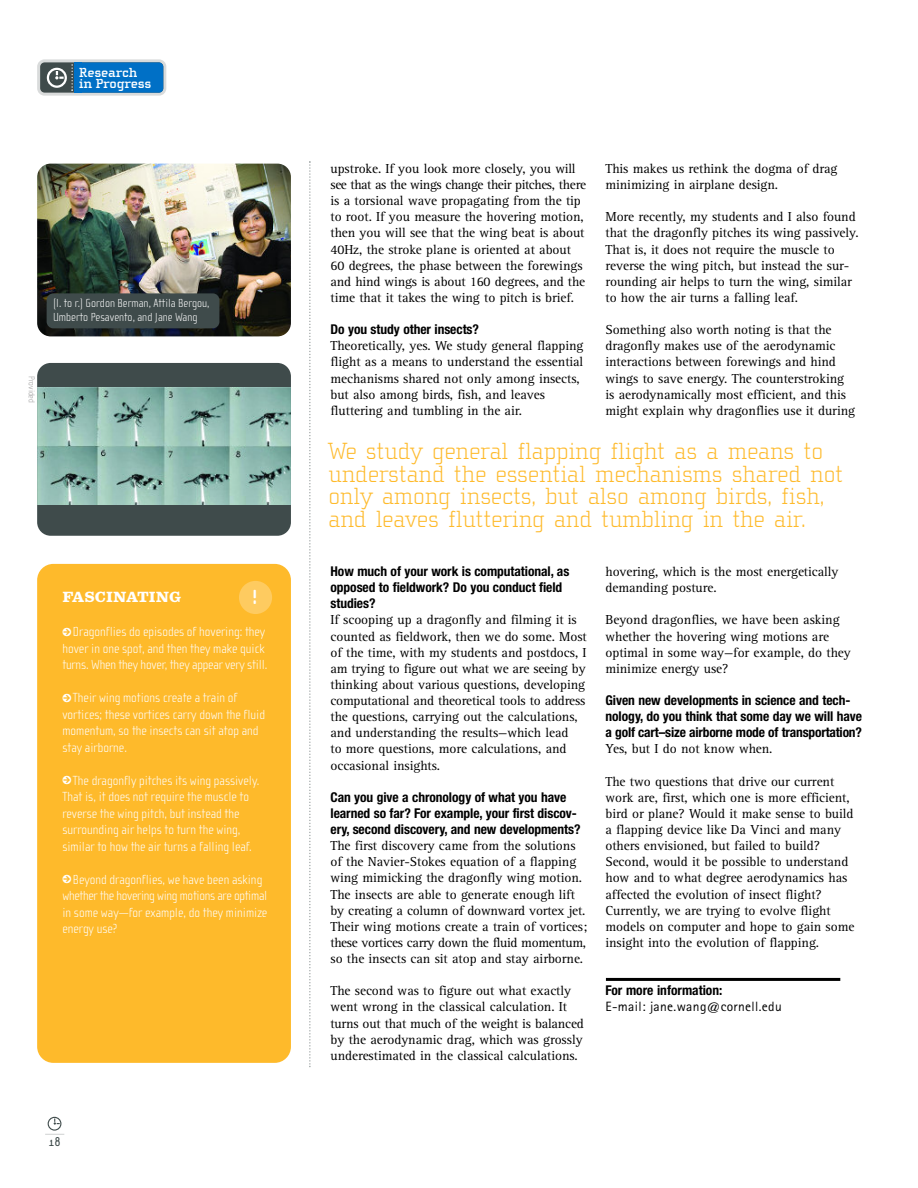
<style>
.page{position:relative;width:918px;height:1188px;background:#fff}
.page>*{position:absolute;margin:0;border:0;box-sizing:border-box;transform-origin:0 0}
.t1{font:30px "Cholla Unicase";color:#fff}
.t2{font:100 24px/22.5px "Cholla Slab";letter-spacing:-.015em;color:#feba2b}
.t3{font:13.5px/16.2px "Rotis Serif";letter-spacing:-.005em;color:#000}
.t4{font:100 13.5px/16.5px "Cholla Sans";color:#fff}
.t5{font:700 condensed 13.5px/16.2px "Helvetica Neue";letter-spacing:-.005em;color:#000}
.t6{font:13.5px "Rotis Sans Serif";letter-spacing:.025em;color:#000}
.t7{font:700 13.5px/10.5px "Cholla Slab";letter-spacing:-.01em;color:#fff}
.t8{font:700 13.5px "Belizio";color:#fff}
.t9{font:13.5px "Platelet";color:#3f4b4b}
.t10{font:100 12px/13.8px "Cholla Sans";color:#fff}
.t11{font:100 9px "Cholla Sans";color:#999}
.s1{font-family:"Arrow Dynamic";font-weight:700;font-size:9px}
</style>
<div class="page">
<svg style="left:45px;top:1117px;width:19px;height:18px"></svg>
<svg style="left:309px;top:161px;width:2px;height:906px"></svg>
<div style="left:37px;top:363px;width:254px;height:173px;background:#3f4b4b;border-radius:14px"></div>
<img style="left:37px;top:387px;width:254px;height:117px">
<img style="left:38px;top:164px;width:253px;height:172px;border-radius:14px">
<hr style="left:606px;top:978px;width:234px;height:3px;background:#000">
<div style="left:47px;top:293px;width:172px;height:35px;background:#3f4b4b;border-radius:7px"></div>
<div style="left:37px;top:564px;width:254px;height:499px;background:#feba2b;border-radius:16px"></div>
<div style="left:239px;top:581px;width:33px;height:33px;background:#fecb60;border-radius:50%"></div>
<svg style="left:37px;top:59px;width:129px;height:37px;background:#4385b6"></svg>
<p class="t7" style="left:79px;top:67px;width:74px">Research in Progress</p>
<p class="t10" style="left:53px;top:296px;width:158px">(l. to r.) Gordon Berman, Attila Bergou,<br>Umberto Pesavento, and Jane Wang</p>
<p class="t11" style="left:37px;top:376px;width:28px;rotate:90deg">Provided</p>
<h1 class="t1" style="left:251px;top:576px;width:9px">!</h1>
<p class="t8" style="left:62px;top:589px;width:120px">FASCINATING</p>
<p class="t4" style="left:62px;top:623px;width:206px"><span class="s1">£</span> Dragonflies do episodes of hovering: they hover in one spot, and then they make quick turns. When they hover, they appear very still.</p>
<p class="t4" style="left:62px;top:689px;width:204px"><span class="s1">£</span> Their wing motions create a train of vortices; these vortices carry down the fluid momentum, so the insects can sit atop and stay airborne.</p>
<p class="t4" style="left:62px;top:772px;width:199px"><span class="s1">£</span> The dragonfly pitches its wing passively.<br>That is, it does not require the muscle to reverse the wing pitch, but instead the surrounding air helps to turn the wing, similar to how the air turns a falling leaf.</p>
<p class="t4" style="left:62px;top:871px;width:206px"><span class="s1">£</span> Beyond dragonflies, we have been asking whether the hovering wing motions are optimal in some way—for example, do they minimize energy use?</p>
<p class="t9" style="left:48px;top:1133px;width:14px">18</p>
<p class="t3" style="left:331px;top:162px;width:257px">upstroke. If you look more closely, you will see that as the wings change their pitches, there is a torsional wave propagating from the tip to root. If you measure the hovering motion, then you will see that the wing beat is about 40Hz, the stroke plane is oriented at about 60 degrees, the phase between the forewings and hind wings is about 160 degrees, and the time that it takes the wing to pitch is brief.</p>
<p class="t5" style="left:331px;top:321px;width:150px">Do you study other insects?</p>
<p class="t3" style="left:331px;top:339px;width:255px">Theoretically, yes. We study general flapping flight as a means to understand the essential mechanisms shared not only among insects, but also among birds, fish, and leaves fluttering and tumbling in the air.</p>
<p class="t3" style="left:606px;top:162px;width:234px">This makes us rethink the dogma of drag minimizing in airplane design.</p>
<p class="t3" style="left:606px;top:210px;width:255px">More recently, my students and I also found that the dragonfly pitches its wing passively.<br>That is, it does not require the muscle to reverse the wing pitch, but instead the sur&shy;rounding air helps to turn the wing, similar to how the air turns a falling leaf.</p>
<p class="t3" style="left:606px;top:323px;width:251px">Something also worth noting is that the dragonfly makes use of the aerodynamic interactions between forewings and hind wings to save energy. The counterstroking is aerodynamically most efficient, and this might explain why dragonflies use it during</p>
<h2 class="t2" style="left:328px;top:440px;width:516px">We study general flapping flight as a means to understand the essential mechanisms shared not only among insects, but also among birds, fish, and leaves fluttering and tumbling in the air.</h2>
<p class="t5" style="left:331px;top:563px;width:240px">How much of your work is computational, as opposed to fieldwork? Do you conduct field studies?</p>
<p class="t3" style="left:331px;top:613px;width:258px">If scooping up a dragonfly and filming it is counted as fieldwork, then we do some. Most of the time, with my students and postdocs, I am trying to figure out what we are seeing by thinking about various questions, developing computational and theoretical tools to address the questions, carrying out the calculations, and understanding the results—which lead<br>to more questions, more calculations, and occasional insights.</p>
<p class="t5" style="left:331px;top:789px;width:252px">Can you give a chronology of what you have learned so far? For example, your first discov&shy;ery, second discovery, and new developments?</p>
<p class="t3" style="left:331px;top:839px;width:258px">The first discovery came from the solutions of the Navier-Stokes equation of a flapping wing mimicking the dragonfly wing motion.<br>The insects are able to generate enough lift by creating a column of downward vortex jet.<br>Their wing motions create a train of vortices; these vortices carry down the fluid momentum, so the insects can sit atop and stay airborne.</p>
<p class="t3" style="left:331px;top:984px;width:255px">The second was to figure out what exactly went wrong in the classical calculation. It turns out that much of the weight is balanced by the aerodynamic drag, which was grossly underestimated in the classical calculations.</p>
<p class="t3" style="left:606px;top:565px;width:235px">hovering, which is the most energetically demanding posture.</p>
<p class="t3" style="left:606px;top:613px;width:247px">Beyond dragonflies, we have been asking whether the hovering wing motions are optimal in some way—for example, do they minimize energy use?</p>
<p class="t5" style="left:606px;top:692px;width:258px">Given new developments in science and tech&shy;nology, do you think that some day we will have a golf cart–size airborne mode of transportation?</p>
<p class="t3" style="left:606px;top:742px;width:169px">Yes, but I do not know when.</p>
<p class="t3" style="left:606px;top:774px;width:250px">The two questions that drive our current work are, first, which one is more efficient, bird or plane? Would it make sense to build a flapping device like Da Vinci and many others envisioned, but failed to build?<br>Second, would it be possible to understand how and to what degree aerodynamics has affected the evolution of insect flight?<br>Currently, we are trying to evolve flight models on computer and hope to gain some insight into the evolution of flapping.</p>
<p class="t5" style="left:606px;top:982px;width:118px">For more information:</p>
<p class="t6" style="left:606px;top:1002px;width:178px">E-mail: jane.wang@cornell.edu</p>
</div>
